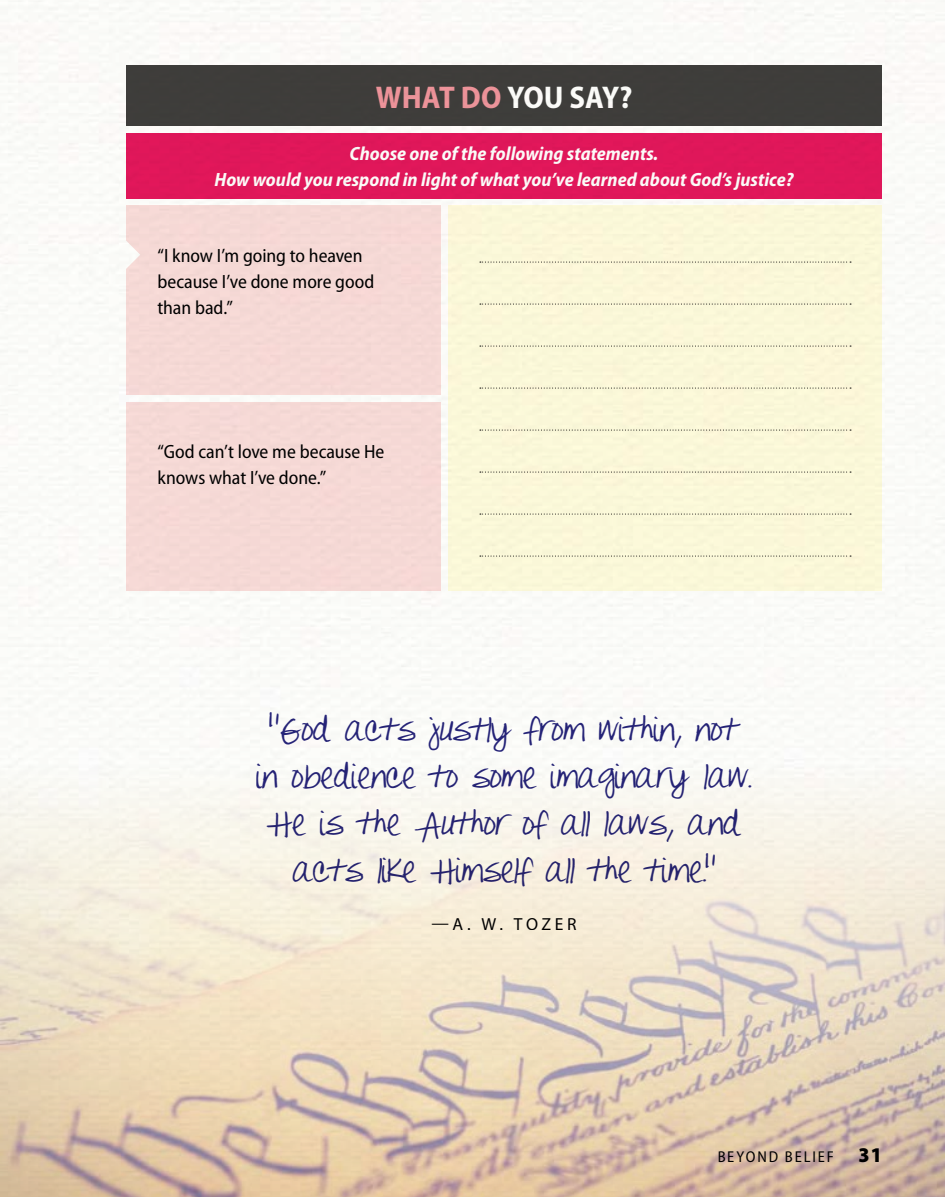
<style>
.page{position:relative;width:945px;height:1197px;background:#fff}
.page>*{position:absolute;margin:0;border:0;box-sizing:border-box;transform-origin:0 0}
.t1{font:700 semi-condensed 31.5px "Myriad Pro";color:#fff}
.t2{font:24.5px/47.2px "Pea Alesa";color:#26247b;text-align:center}
.t3{font:semi-condensed 19.25px/26.2px "Myriad Pro";color:#000}
.t4{font:italic 700 semi-condensed 19.25px/26.2px "Myriad Pro";color:#fff;text-align:center}
.t5{font:17.5px "Myriad Pro";letter-spacing:.205em;color:#000}
.t6{font:semi-condensed 15.75px "Myriad Pro";letter-spacing:.125em;color:#000}
.s1{color:#ef969e}
.s2{font-weight:900;font-size:21px}
</style>
<div class="page">
<img style="left:0;top:0;width:945px;height:714px">
<img style="left:0;top:714px;width:945px;height:483px">
<div style="left:126px;top:66px;width:756px;height:60px;background:#403f3d"></div>
<div style="left:126px;top:133px;width:756px;height:66px;background:#e4185d"></div>
<div style="left:126px;top:206px;width:315px;height:189px;background:#f5d8d5"></div>
<svg style="left:112px;top:226px;width:28px;height:57px"></svg>
<div style="left:126px;top:402px;width:315px;height:189px;background:#fadddc"></div>
<div style="left:448px;top:206px;width:434px;height:385px;background:#faf7d8"></div>
<svg style="left:480px;top:262px;width:371px;height:1px"></svg>
<svg style="left:480px;top:304px;width:371px;height:1px"></svg>
<svg style="left:480px;top:346px;width:371px;height:1px"></svg>
<svg style="left:480px;top:388px;width:371px;height:1px"></svg>
<svg style="left:480px;top:430px;width:371px;height:1px"></svg>
<svg style="left:480px;top:472px;width:371px;height:1px"></svg>
<svg style="left:480px;top:514px;width:371px;height:1px"></svg>
<svg style="left:480px;top:556px;width:371px;height:1px"></svg>
<p class="t1" style="left:376px;top:80px;width:258px"><span class="s1">WHAT DO</span> YOU SAY?</p>
<p class="t4" style="left:215px;top:141px;width:580px">Choose one of the following statements.<br>How would you respond in light of what you’ve learned about God’s justice?</p>
<p class="t3" style="left:158px;top:242px;width:218px">“I know I’m going to heaven because I’ve done more good than bad.”</p>
<p class="t3" style="left:158px;top:438px;width:228px">“God can’t love me because He knows what I’ve done.”</p>
<p class="t2" style="left:256px;top:712px;width:496px">"God acts justly from within, not in obedience to some imaginary law.<br>He is the Author of all laws, and acts like Himself all the time."</p>
<p class="t5" style="left:431px;top:914px;width:147px">—A. W. TOZER</p>
<p class="t6" style="left:717px;top:1149px;width:166px">BEYOND BELIEF <span class="s2">31</span></p>
</div>
